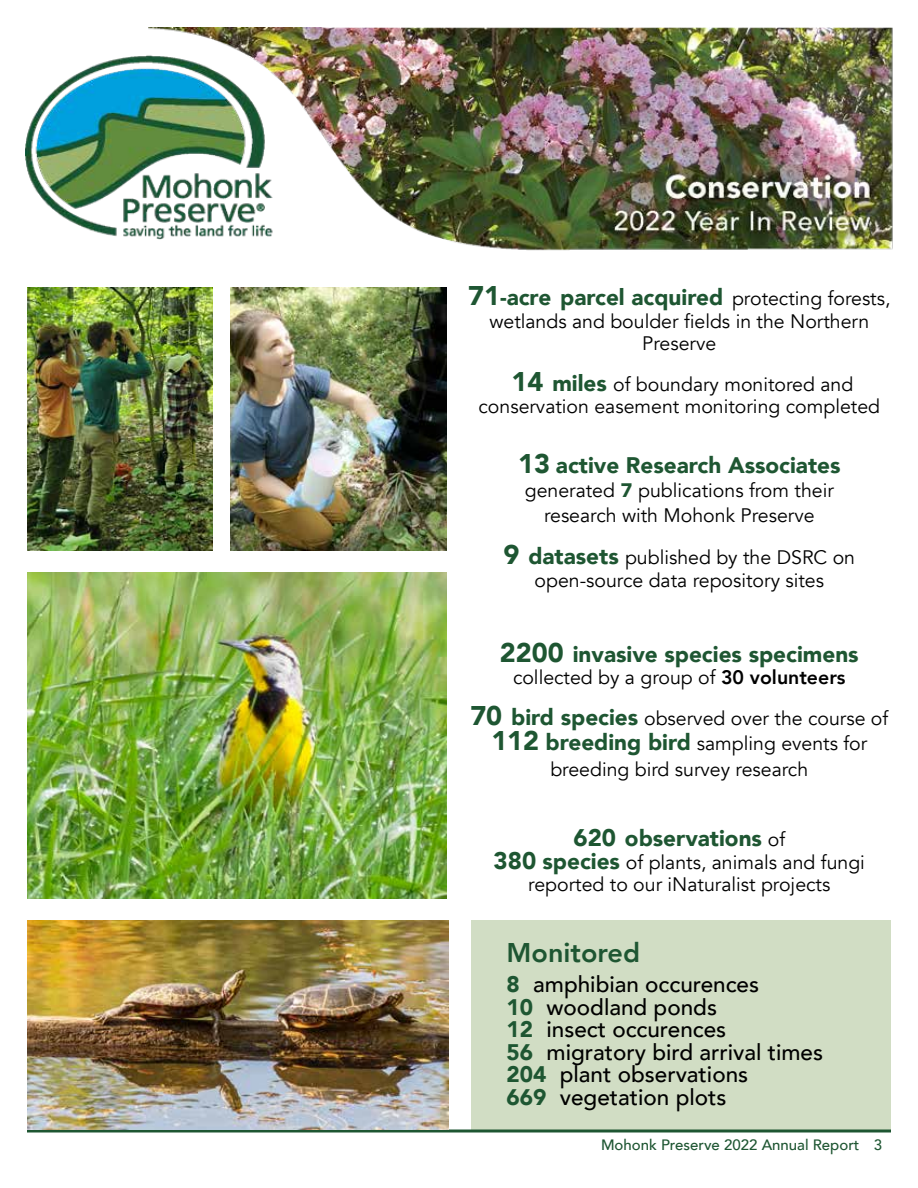
<style>
.page{position:relative;width:918px;height:1188px;background:#fff}
.page>*{position:absolute;margin:0;border:0;box-sizing:border-box;transform-origin:0 0}
.t1{font:800 27px "Avenir";color:#1e5632}
.t2{font:500 22.5px/22.5px "Avenir";color:#000}
.t3{font:900 22.5px "Avenir";color:#1e5632}
.t4{font:19.5px/22.5px "Avenir";color:#000;text-align:center}
.t5{font:500 15px "Avenir";color:#1e5632}
.s1{font-size:27px}
.s2{font-weight:400;font-size:19.5px;color:#000}
.s3{font-weight:900;font-size:27px;color:#1e5632}
.s4{font-weight:900;font-size:22.5px;color:#1e5632}
.s5{font-weight:900;color:#1e5632}
.s6{font-weight:800}
.s7{font-size:24px}
.s8{font-weight:900;font-size:24px;color:#1e5632}
</style>
<div class="page">
<div style="left:472px;top:920px;width:419px;height:210px;background:#d1ddc4"></div>
<hr style="left:27px;top:1130px;width:864px;height:2px;background:#1e5632">
<img style="left:26px;top:27px;width:867px;height:224px">
<img style="left:230px;top:288px;width:216px;height:263px">
<img style="left:27px;top:287px;width:186px;height:264px">
<img style="left:27px;top:920px;width:421px;height:210px">
<img style="left:27px;top:572px;width:419px;height:327px">
<p class="t3" style="left:468px;top:278px;width:424px"><span class="s1">71</span>-acre parcel acquired <span class="s2">protecting forests,</span></p>
<p class="t4" style="left:489px;top:310px;width:381px">wetlands and boulder fields in the Northern<br>Preserve</p>
<p class="t4" style="left:479px;top:373px;width:403px"><span class="s3">14</span> <span class="s4">miles</span> of boundary monitored and conservation easement monitoring completed</p>
<p class="t3" style="left:518px;top:446px;width:324px"><span class="s1">13</span> active Research Associates</p>
<p class="t4" style="left:525px;top:478px;width:311px;line-height:25.2px">generated <span class="s5">7</span> publications from their research with Mohonk Preserve</p>
<p class="t4" style="left:504px;top:547px;width:353px"><span class="s3">9</span> <span class="s4">datasets</span> published by the DSRC on open-source data repository sites</p>
<p class="t3" style="left:500px;top:635px;width:360px"><span class="s1">2200</span> invasive species specimens</p>
<p class="t4" style="left:470px;top:658px;width:419px;line-height:40.5px">collected by a group of <span class="s6">30 volunteers<br></span><span class="s3">70</span> <span class="s4">bird species</span> observed over the course of</p>
<p class="t4" style="left:491px;top:731px;width:377px;line-height:25.5px"><span class="s3">112</span> <span class="s4">breeding bird</span> sampling events for breeding bird survey research</p>
<p class="t3" style="left:573px;top:819px;width:213px"><span class="s7">620</span> observations <span class="s2">of</span></p>
<p class="t4" style="left:494px;top:851px;width:373px"><span class="s8">380</span> <span class="s4">species</span> of plants, animals and fungi reported to our iNaturalist projects</p>
<h1 class="t1" style="left:507px;top:932px;width:135px">Monitored</h1>
<p class="t2" style="left:507px;top:972px;width:318px"><span class="s5">8</span> amphibian occurences<br><span class="s5">10</span> woodland ponds<br><span class="s5">12</span> insect occurences<br><span class="s5">56</span> migratory bird arrival times<br><span class="s5">204</span> plant observations<br><span class="s5">669</span> vegetation plots</p>
<p class="t5" style="left:601px;top:1132px;width:283px">Mohonk Preserve 2022 Annual Report 3</p>
</div>
